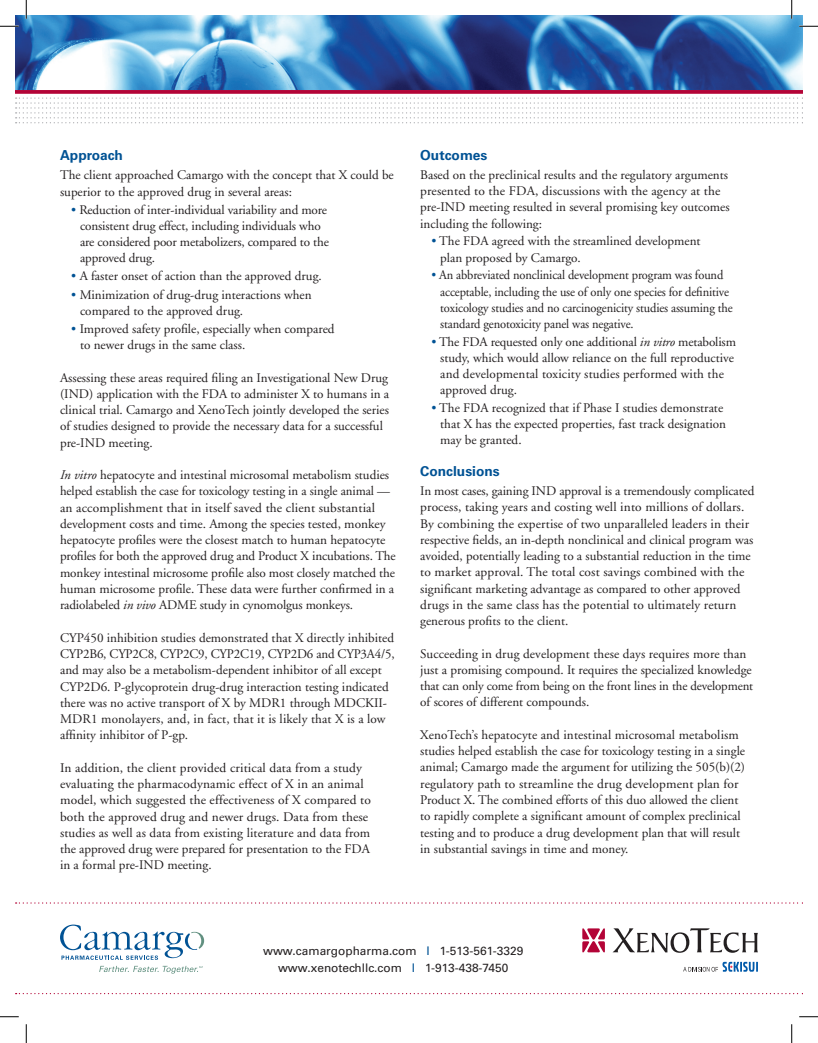
<style>
.page{position:relative;width:818px;height:1043px;background:#fff}
.page>*{position:absolute;margin:0;border:0;box-sizing:border-box;transform-origin:0 0}
.t1{font:700 13.75px "Univers";color:#005294}
.t2{font:13.12px/16.2px "Adobe Garamond";color:#231f20}
.t3{font:13.12px/16.1px "Adobe Garamond";color:#231f20;scale:.95 1}
.t4{font:11.88px/16.2px "Univers";color:#231f20;text-align:center}
.s1{color:#005294}
.s2{font-style:italic}
</style>
<div class="page">
<svg style="left:683px;top:961px;width:75px;height:10px"></svg>
<svg style="left:613px;top:928px;width:144px;height:24px"></svg>
<svg style="left:582px;top:928px;width:23px;height:25px"></svg>
<svg style="left:99px;top:965px;width:104px;height:8px"></svg>
<svg style="left:60px;top:924px;width:144px;height:35px"></svg>
<svg style="left:16px;top:902px;width:787px;height:1px"></svg>
<img style="left:15px;top:15px;width:787px;height:75px">
<svg style="left:15px;top:90px;width:787px;height:4px;background:#b61242"></svg>
<svg style="left:16px;top:993px;width:787px;height:1px"></svg>
<svg style="left:16px;top:97px;width:787px;height:26px"></svg>
<svg style="left:0;top:25px;width:19px;height:2px"></svg>
<svg style="left:799px;top:25px;width:19px;height:2px"></svg>
<svg style="left:0;top:1016px;width:19px;height:1px"></svg>
<svg style="left:799px;top:1016px;width:19px;height:1px"></svg>
<svg style="left:25px;top:0;width:2px;height:19px"></svg>
<svg style="left:25px;top:1024px;width:2px;height:18px"></svg>
<svg style="left:790px;top:0;width:2px;height:19px"></svg>
<svg style="left:791px;top:1024px;width:1px;height:18px"></svg>
<p class="t1" style="left:60px;top:147px;width:64px">Approach</p>
<p class="t2" style="left:60px;top:167px;width:335px">The client approached Camargo with the concept that X could be superior to the approved drug in several areas:</p>
<p class="t2" style="left:80px;top:202px;width:250px;text-indent:-9px"><span class="s1">•</span> Reduction of inter-individual variability and more consistent drug effect, including individuals who are considered poor metabolizers, compared to the approved drug.</p>
<p class="t2" style="left:71px;top:268px;width:252px"><span class="s1">•</span> A faster onset of action than the approved drug.</p>
<p class="t2" style="left:80px;top:286px;width:233px;text-indent:-9px"><span class="s1">•</span> Minimization of drug-drug interactions when compared to the approved drug.</p>
<p class="t2" style="left:80px;top:321px;width:256px;text-indent:-9px"><span class="s1">•</span> Improved safety profile, especially when compared to newer drugs in the same class.</p>
<p class="t2" style="left:60px;top:369px;width:331px">Assessing these areas required filing an Investigational New Drug (IND) application with the FDA to administer X to humans in a clinical trial. Camargo and XenoTech jointly developed the series of studies designed to provide the necessary data for a successful pre-IND meeting.</p>
<p class="t2" style="left:60px;top:467px;width:337px"><span class="s2">In vitro</span> hepatocyte and intestinal microsomal metabolism studies helped establish the case for toxicology testing in a single animal — an accomplishment that in itself saved the client substantial development costs and time. Among the species tested, monkey hepatocyte profiles were the closest match to human hepatocyte profiles for both the approved drug and Product X incubations. The monkey intestinal microsome profile also most closely matched the human microsome profile. These data were further confirmed in a radiolabeled <span class="s2">in vivo</span> ADME study in cynomolgus monkeys.</p>
<p class="t2" style="left:60px;top:630px;width:336px">CYP450 inhibition studies demonstrated that X directly inhibited CYP2B6, CYP2C8, CYP2C9, CYP2C19, CYP2D6 and CYP3A4/5, and may also be a metabolism-dependent inhibitor of all except CYP2D6. P-glycoprotein drug-drug interaction testing indicated there was no active transport of X by MDR1 through MDCKII-MDR1 monolayers, and, in fact, that it is likely that X is a low affinity inhibitor of P-gp.</p>
<p class="t2" style="left:60px;top:760px;width:312px">In addition, the client provided critical data from a study evaluating the pharmacodynamic effect of X in an animal model, which suggested the effectiveness of X compared to both the approved drug and newer drugs. Data from these studies as well as data from existing literature and data from the approved drug were prepared for presentation to the FDA in a formal pre-IND meeting.</p>
<p class="t1" style="left:420px;top:147px;width:69px">Outcomes</p>
<p class="t2" style="left:420px;top:167px;width:311px">Based on the preclinical results and the regulatory arguments presented to the FDA, discussions with the agency at the pre-IND meeting resulted in several promising key outcomes including the following:</p>
<p class="t2" style="left:440px;top:233px;width:262px;text-indent:-9px"><span class="s1">•</span> The FDA agreed with the streamlined development plan proposed by Camargo.</p>
<p class="t3" style="left:440px;top:267px;width:309px;text-indent:-9px"><span class="s1">•</span> An abbreviated nonclinical development program was found acceptable, including the use of only one species for definitive toxicology studies and no carcinogenicity studies assuming the standard genotoxicity panel was negative.</p>
<p class="t2" style="left:440px;top:334px;width:297px;text-indent:-9px"><span class="s1">•</span> The FDA requested only one additional <span class="s2">in vitro</span> metabolism study, which would allow reliance on the full reproductive and developmental toxicity studies performed with the approved drug.</p>
<p class="t2" style="left:440px;top:400px;width:287px;text-indent:-9px"><span class="s1">•</span> The FDA recognized that if Phase I studies demonstrate that X has the expected properties, fast track designation may be granted.</p>
<p class="t1" style="left:420px;top:463px;width:81px">Conclusions</p>
<p class="t2" style="left:420px;top:483px;width:335px">In most cases, gaining IND approval is a tremendously complicated process, taking years and costing well into millions of dollars.<br>By combining the expertise of two unparalleled leaders in their respective fields, an in-depth nonclinical and clinical program was avoided, potentially leading to a substantial reduction in the time to market approval. The total cost savings combined with the significant marketing advantage as compared to other approved drugs in the same class has the potential to ultimately return generous profits to the client.</p>
<p class="t2" style="left:420px;top:645px;width:334px">Succeeding in drug development these days requires more than just a promising compound. It requires the specialized knowledge that can only come from being on the front lines in the development of scores of different compounds.</p>
<p class="t2" style="left:420px;top:727px;width:326px">XenoTech’s hepatocyte and intestinal microsomal metabolism studies helped establish the case for toxicology testing in a single animal; Camargo made the argument for utilizing the 505(b)(2) regulatory path to streamline the drug development plan for Product X. The combined efforts of this duo allowed the client to rapidly complete a significant amount of complex preclinical testing and to produce a drug development plan that will result in substantial savings in time and money.</p>
<p class="t4" style="left:263px;top:943px;width:261px">www.camargopharma.com <span class="s1">I</span> 1-513-561-3329 www.xenotechllc.com <span class="s1">I</span> 1-913-438-7450</p>
</div>
